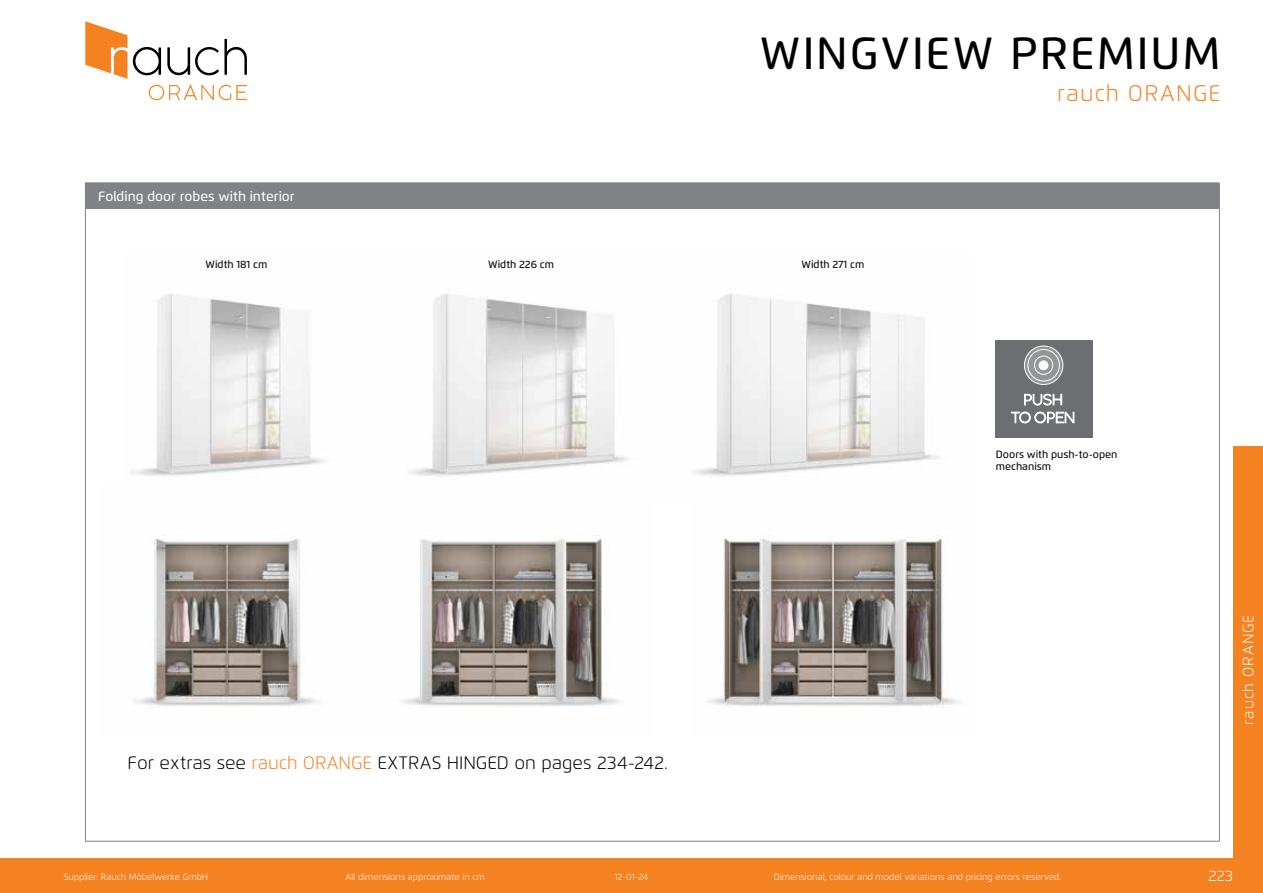
<style>
.page{position:relative;width:1263px;height:893px;background:#fff}
.page>*{position:absolute;margin:0;border:0;box-sizing:border-box;transform-origin:0 0}
.t1{font:500 45px "Flexo";letter-spacing:.045em;color:#000}
.t2{font:300 22.5px "Flexo";letter-spacing:.05em;color:#f58220}
.t3{font:300 18px "Flexo";color:#000}
.t4{font:300 15px "Flexo";letter-spacing:.06em;color:#fff}
.t5{font:500 13.5px "Flexo";letter-spacing:.005em;color:#fff}
.t6{font:500 10.5px/12.6px "Flexo";color:#000}
.t7{font:300 9px "Flexo";color:#fff}
.s1{color:#f58220}
</style>
<div class="page">
<div style="left:0;top:859px;width:1263px;height:34px;background:#f58220"></div>
<svg style="left:133px;top:47px;width:28px;height:28px"></svg>
<svg style="left:167px;top:39px;width:80px;height:36px"></svg>
<svg style="left:149px;top:85px;width:98px;height:15px"></svg>
<svg style="left:85px;top:21px;width:42px;height:58px"></svg>
<div style="left:85px;top:183px;width:1134px;height:25px;background:#808285"></div>
<svg style="left:1219px;top:183px;width:1px;height:25px"></svg>
<hr style="left:85px;top:182px;width:1135px;height:1px;background:#808285">
<hr style="left:85px;top:209px;width:1px;height:632px;background:#808285">
<hr style="left:1219px;top:209px;width:1px;height:632px;background:#808285">
<hr style="left:85px;top:208px;width:1135px;height:1px;background:#808285">
<hr style="left:85px;top:841px;width:1135px;height:1px;background:#808285">
<img style="left:130px;top:293px;width:810px;height:183px">
<img style="left:135px;top:535px;width:484px;height:172px">
<img style="left:707px;top:535px;width:251px;height:173px">
<div style="left:1233px;top:446px;width:30px;height:421px;background:#f58220"></div>
<div style="left:995px;top:340px;width:98px;height:98px;background:#6d6e71"></div>
<svg style="left:1024px;top:346px;width:39px;height:39px"></svg>
<svg style="left:1027px;top:349px;width:33px;height:32px"></svg>
<svg style="left:1034px;top:356px;width:19px;height:19px"></svg>
<div style="left:1039px;top:360px;width:9px;height:10px;background:#fff;border-radius:50%"></div>
<svg style="left:1011px;top:412px;width:63px;height:11px"></svg>
<svg style="left:1024px;top:394px;width:38px;height:11px"></svg>
<h1 class="t1" style="left:760px;top:26px;width:462px">WINGVIEW PREMIUM</h1>
<h3 class="t5" style="left:98px;top:188px;width:198px">Folding door robes with interior</h3>
<p class="t6" style="left:206px;top:258px;width:63px">Width 181 cm</p>
<p class="t6" style="left:488px;top:258px;width:67px">Width 226 cm</p>
<p class="t6" style="left:801px;top:258px;width:64px">Width 271 cm</p>
<h2 class="t2" style="left:1057px;top:79px;width:165px">rauch ORANGE</h2>
<p class="t6" style="left:996px;top:448px;width:123px">Doors with push-to-open mechanism</p>
<h3 class="t3" style="left:128px;top:752px;width:542px">For extras see <span class="s1">rauch ORANGE</span> EXTRAS HINGED on pages 234-242.</h3>
<h3 class="t4" style="left:1239px;top:725px;width:112px;rotate:-90deg">rauch ORANGE</h3>
<p class="t7" style="left:64px;top:871px;width:146px">Supplier: Rauch Möbelwerke GmbH</p>
<p class="t7" style="left:346px;top:871px;width:141px">All dimensions approximate in cm</p>
<p class="t7" style="left:774px;top:871px;width:289px">Dimensional, colour and model variations and pricing errors reserved.</p>
<h3 class="t4" style="left:1208px;top:866px;width:26px">223</h3>
<p class="t7" style="left:615px;top:871px;width:35px">12-01-24</p>
</div>
